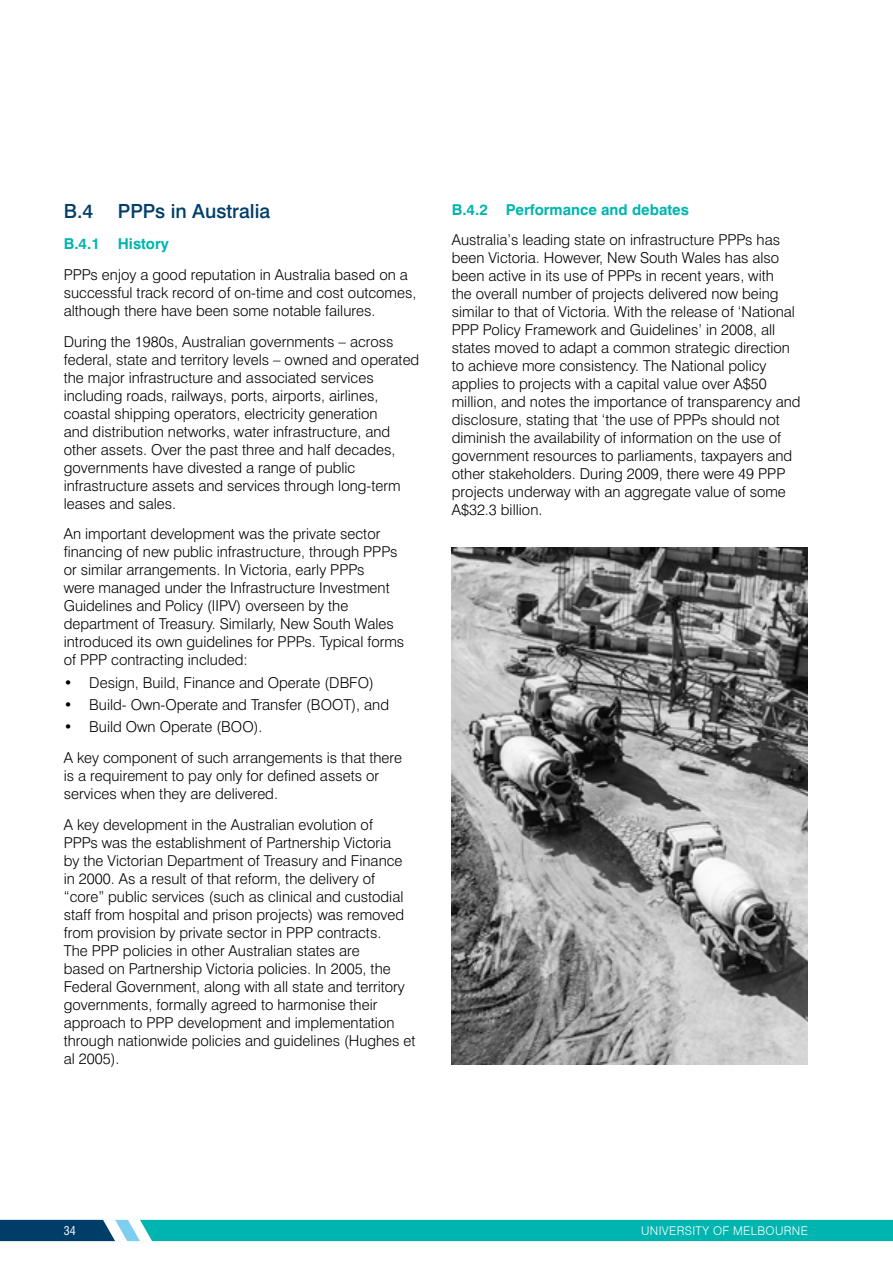
<style>
.page{position:relative;width:893px;height:1263px;background:#fff}
.page>*{position:absolute;margin:0;border:0;box-sizing:border-box;transform-origin:0 0}
.t1{font:500 19.5px "Swiss 721 BT";color:#003e6a}
.t2{font:300 15px/18px "Swiss 721 BT";color:#000}
.t3{font:700 15px "Swiss 721 BT";color:#00b5af}
.t4{font:300 12px "Swiss 721 BT";letter-spacing:.03em;color:#fff}
.t5{font:condensed 12px "Swiss 721 BT";color:#fff}
</style>
<div class="page">
<svg style="left:0;top:1219px;width:893px;height:23px;background:#1bafb0"></svg>
<img style="left:452px;top:547px;width:356px;height:517px">
<h1 class="t1" style="left:64px;top:199px;width:31px">B.4</h1>
<h1 class="t1" style="left:118px;top:199px;width:154px">PPPs in Australia</h1>
<p class="t3" style="left:64px;top:235px;width:107px">B.4.1 History</p>
<p class="t2" style="left:64px;top:265px;width:354px">PPPs enjoy a good reputation in Australia based on a successful track record of on-time and cost outcomes, although there have been some notable failures.</p>
<p class="t2" style="left:64px;top:332px;width:357px">During the 1980s, Australian governments – across federal, state and territory levels – owned and operated the major infrastructure and associated services including roads, railways, ports, airports, airlines, coastal shipping operators, electricity generation<br>and distribution networks, water infrastructure, and other assets. Over the past three and half decades, governments have divested a range of public infrastructure assets and services through long-term leases and sales.</p>
<p class="t2" style="left:64px;top:525px;width:342px">An important development was the private sector financing of new public infrastructure, through PPPs or similar arrangements. In Victoria, early PPPs<br>were managed under the Infrastructure Investment Guidelines and Policy (IIPV) overseen by the department of Treasury. Similarly, New South Wales introduced its own guidelines for PPPs. Typical forms of PPP contracting included:</p>
<p class="t2" style="left:64px;top:673px;width:312px">• Design, Build, Finance and Operate (DBFO)</p>
<p class="t2" style="left:64px;top:695px;width:327px">• Build- Own-Operate and Transfer (BOOT), and</p>
<p class="t2" style="left:64px;top:711px;width:340px;line-height:30.8px">• Build Own Operate (BOO).<br>A key component of such arrangements is that there</p>
<p class="t2" style="left:64px;top:766px;width:317px">is a requirement to pay only for defined assets or services when they are delivered.</p>
<p class="t2" style="left:64px;top:815px;width:353px">A key development in the Australian evolution of<br>PPPs was the establishment of Partnership Victoria<br>by the Victorian Department of Treasury and Finance in 2000. As a result of that reform, the delivery of “core” public services (such as clinical and custodial staff from hospital and prison projects) was removed from provision by private sector in PPP contracts.<br>The PPP policies in other Australian states are<br>based on Partnership Victoria policies. In 2005, the Federal Government, along with all state and territory governments, formally agreed to harmonise their approach to PPP development and implementation through nationwide policies and guidelines (Hughes et al 2005).</p>
<p class="t3" style="left:452px;top:200px;width:239px">B.4.2 Performance and debates</p>
<p class="t2" style="left:452px;top:231px;width:350px">Australia’s leading state on infrastructure PPPs has been Victoria. However, New South Wales has also been active in its use of PPPs in recent years, with<br>the overall number of projects delivered now being similar to that of Victoria. With the release of ‘National PPP Policy Framework and Guidelines’ in 2008, all states moved to adapt a common strategic direction to achieve more consistency. The National policy applies to projects with a capital value over A$50 million, and notes the importance of transparency and disclosure, stating that ‘the use of PPPs should not diminish the availability of information on the use of government resources to parliaments, taxpayers and other stakeholders. During 2009, there were 49 PPP projects underway with an aggregate value of some A$32.3 billion.</p>
<p class="t5" style="left:64px;top:1223px;width:13px">34</p>
<p class="t4" style="left:641px;top:1223px;width:168px">UNIVERSITY OF MELBOURNE</p>
</div>
